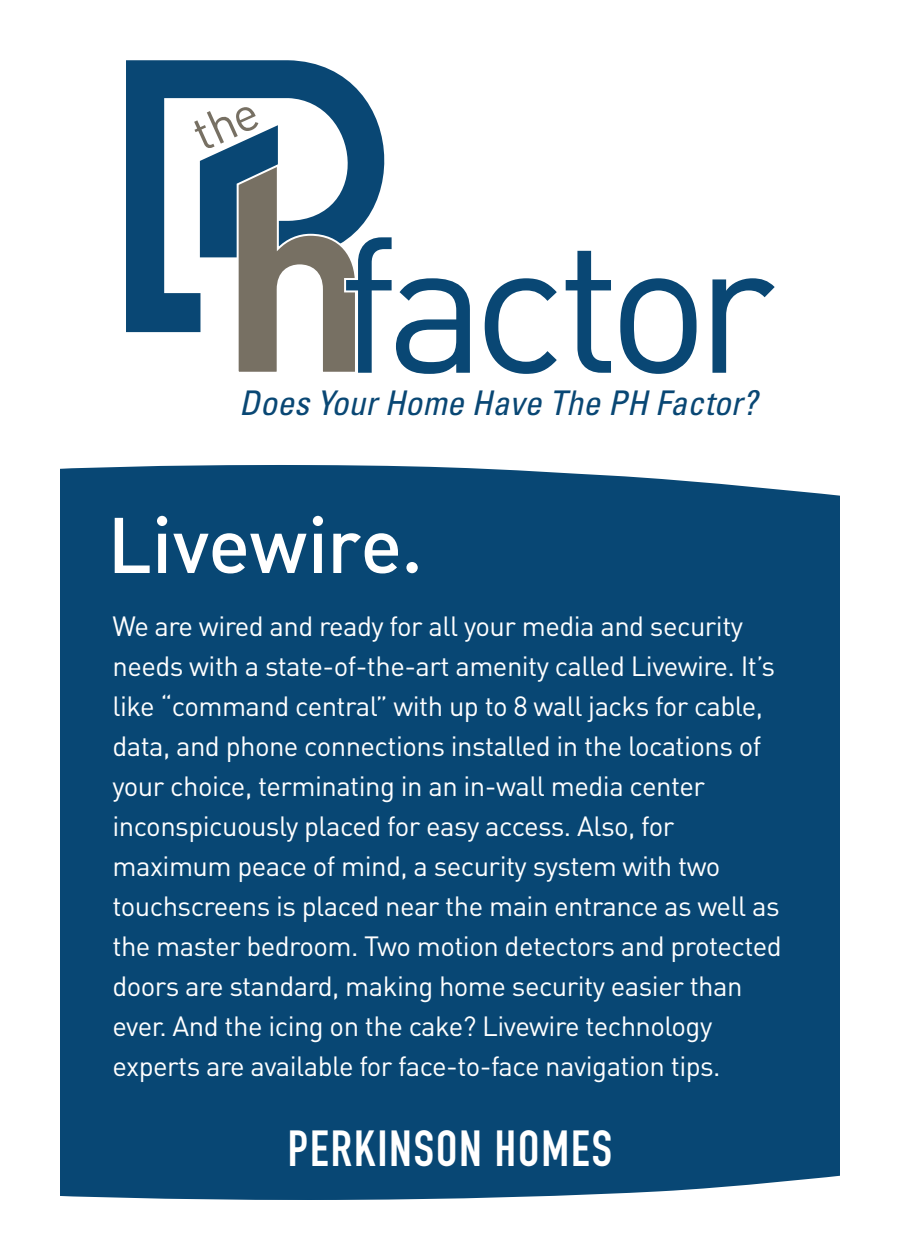
<style>
.page{position:relative;width:900px;height:1260px;background:#fff}
.page>*{position:absolute;margin:0;border:0;box-sizing:border-box;transform-origin:0 0}
.t1{font:77.5px "DIN Medium Alternate";letter-spacing:-.005em;color:#fff}
.t2{font:50px "DIN Engschrift Std";letter-spacing:.04em;color:#fff}
.t3{font:italic condensed 34px "Univers LT Std";color:#094774}
.t4{font:27.5px/40px "DIN";letter-spacing:-.02em;color:#fff}
</style>
<div class="page">
<svg style="left:126px;top:60px;width:259px;height:272px;fill:#094774"></svg>
<svg style="left:236px;top:162px;width:234px;height:212px"></svg>
<svg style="left:485px;top:278px;width:72px;height:96px"></svg>
<svg style="left:566px;top:251px;width:45px;height:122px"></svg>
<svg style="left:620px;top:278px;width:77px;height:96px"></svg>
<svg style="left:712px;top:278px;width:63px;height:95px"></svg>
<div style="left:60px;top:465px;width:780px;height:735px;background:#084774"></div>
<svg style="left:191px;top:104px;width:69px;height:47px"></svg>
<p class="t3" style="left:239px;top:381px;width:520px">Does Your Home Have The PH Factor?</p>
<p class="t1" style="left:108px;top:493px;width:317px">Livewire.</p>
<p class="t4" style="left:112px;top:606px;width:671px">We are wired and ready for all your media and security needs with a state-of-the-art amenity called Livewire. It’s like “command central” with up to 8 wall jacks for cable, data, and phone connections installed in the locations of your choice, terminating in an in-wall media center inconspicuously placed for easy access. Also, for maximum peace of mind, a security system with two touchscreens is placed near the main entrance as well as the master bedroom. Two motion detectors and protected doors are standard, making home security easier than ever. And the icing on the cake? Livewire technology experts are available for face-to-face navigation tips.</p>
<p class="t2" style="left:288px;top:1119px;width:326px">PERKINSON HOMES</p>
</div>
